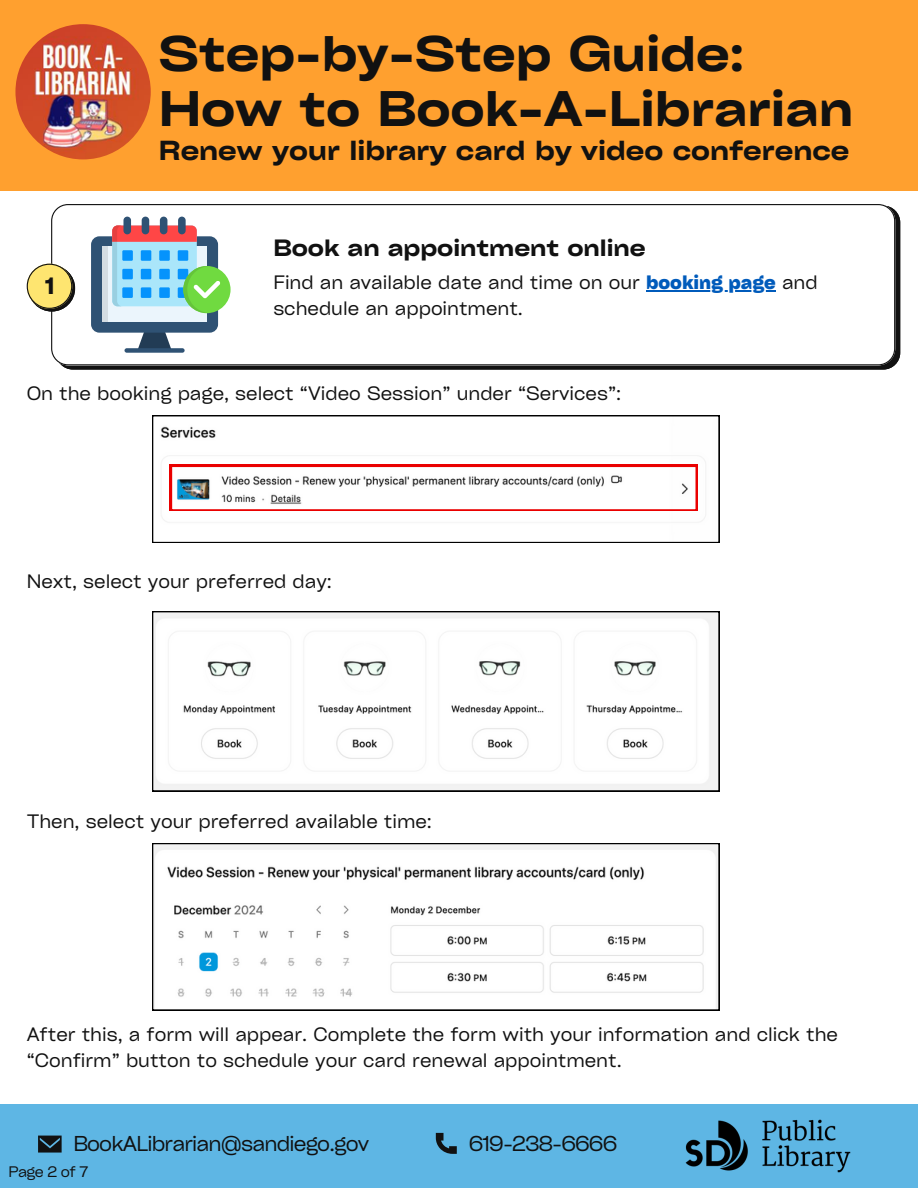
<style>
.page{position:relative;width:918px;height:1188px;background:#fff}
.page>*{position:absolute;margin:0;border:0;box-sizing:border-box;transform-origin:0 0}
.t1{font:600 expanded 47.85px/55.2px "Cy Grotesk";color:#111}
.t2{font:600 expanded 26.4px "Cy Grotesk";color:#111}
.t3{font:600 expanded 22.65px "Cy Grotesk";color:#111}
.t4{font:20.55px "Cy Grotesk Key";letter-spacing:-.04em;color:#111}
.t5{font:18.6px/25.8px "Cy Grotesk Key";color:#111}
.t6{font:14.55px "Cy Grotesk Key";letter-spacing:-.04em;color:#111}
.s1{font-weight:700;color:#005bbb}
</style>
<div class="page">
<svg style="left:61px;top:210px;width:839px;height:160px;background:#2f2f2f"></svg>
<svg style="left:51px;top:204px;width:844px;height:161px"></svg>
<div style="left:0;top:1104px;width:918px;height:84px;background:#5eb6e4"></div>
<svg style="left:38px;top:1136px;width:24px;height:16px"></svg>
<svg style="left:436px;top:1133px;width:21px;height:21px"></svg>
<svg style="left:27px;top:264px;width:48px;height:47px"></svg>
<img style="left:685px;top:1119px;width:166px;height:54px">
<svg style="left:137px;top:333px;width:35px;height:15px"></svg>
<div style="left:91px;top:236px;width:127px;height:97px;background:#2f5274;border-radius:8px"></div>
<div style="left:102px;top:247px;width:105px;height:75px;background:#ebf5fc"></div>
<div style="left:102px;top:247px;width:6px;height:75px;background:#d4dde3"></div>
<div style="left:125px;top:348px;width:60px;height:5px;background:#2f5274;border-radius:2px"></div>
<div style="left:123px;top:217px;width:8px;height:17px;background:#2f5274;border-radius:4px"></div>
<div style="left:142px;top:217px;width:7px;height:17px;background:#2f5274;border-radius:4px"></div>
<div style="left:160px;top:217px;width:7px;height:17px;background:#2f5274;border-radius:4px"></div>
<div style="left:178px;top:217px;width:8px;height:17px;background:#2f5274;border-radius:4px"></div>
<div style="left:183px;top:266px;width:48px;height:47px;background:#70da40;border-radius:50%"></div>
<svg style="left:112px;top:225px;width:108px;height:88px"></svg>
<svg style="left:152px;top:843px;width:567px;height:167px"></svg>
<svg style="left:152px;top:415px;width:567px;height:127px"></svg>
<svg style="left:152px;top:611px;width:567px;height:180px"></svg>
<hr style="left:646px;top:290px;width:130px;height:1px;background:#005bbb">
<div style="left:0;top:0;width:918px;height:191px;background:#ffa02f"></div>
<img style="left:15px;top:24px;width:136px;height:135px;border-radius:50%">
<svg style="left:170px;top:465px;width:527px;height:46px"></svg>
<p class="t3" style="left:45px;top:272px;width:11px">1</p>
<h3 class="t1" style="left:159px;top:24px;width:696px">Step-by-Step Guide:<br>How to Book-A-Librarian</h3>
<h3 class="t2" style="left:159px;top:134px;width:692px">Renew your library card by video conference</h3>
<h4 class="t3" style="left:273px;top:233px;width:374px">Book an appointment online</h4>
<p class="t5" style="left:273px;top:269px;width:546px">Find an available date and time on our <span class="s1">booking page</span> and</p>
<h4 class="t5" style="left:273px;top:295px;width:251px">schedule an appointment.</h4>
<h4 class="t5" style="left:27px;top:380px;width:596px">On the booking page, select “Video Session” under “Services”:</h4>
<p class="t5" style="left:27px;top:568px;width:307px">Next, select your preferred day:</p>
<h4 class="t5" style="left:27px;top:808px;width:407px">Then, select your preferred available time:</h4>
<p class="t5" style="left:27px;top:1021px;width:813px">After this, a form will appear. Complete the form with your information and click the “Confirm” button to schedule your card renewal appointment.</p>
<p class="t4" style="left:73px;top:1130px;width:297px">BookALibrarian@sandiego.gov</p>
<h4 class="t4" style="left:469px;top:1130px;width:150px">619-238-6666</h4>
<p class="t6" style="left:9px;top:1163px;width:81px">Page 2 of 7</p>
</div>
